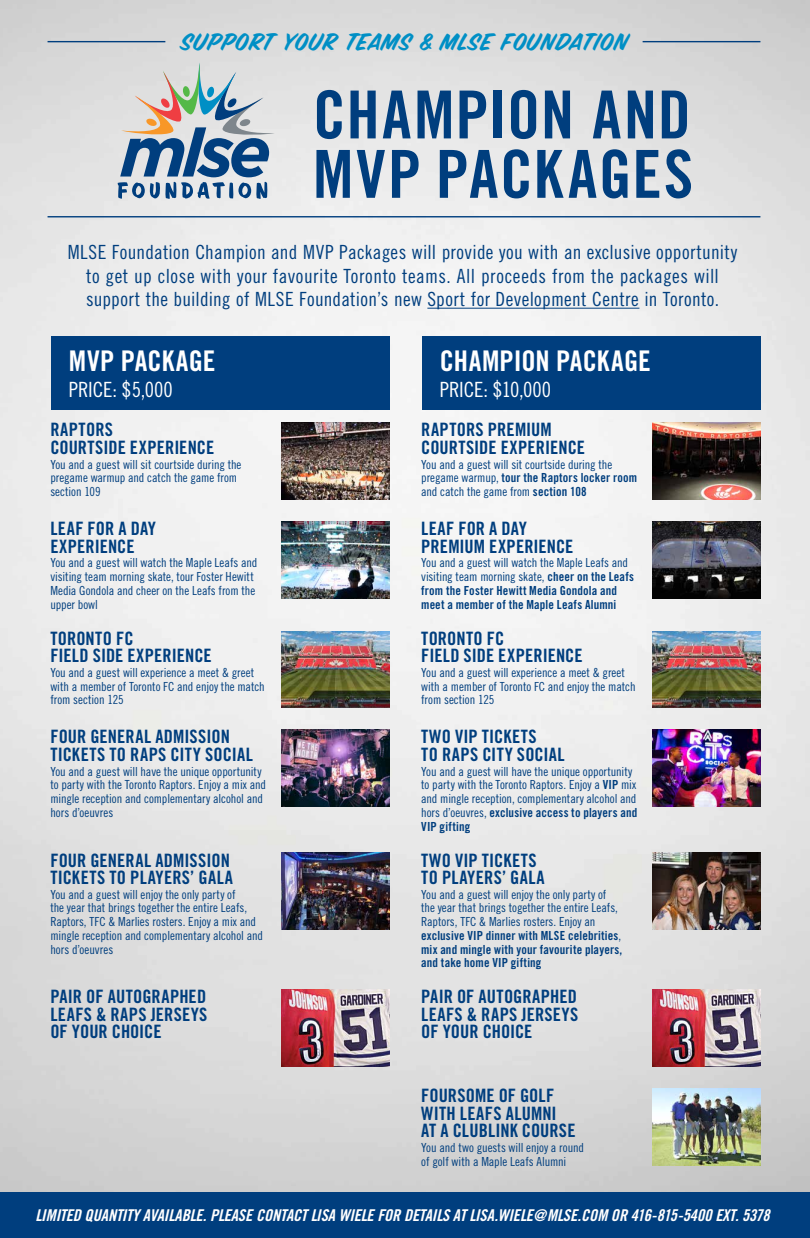
<style>
.page{position:relative;width:810px;height:1238px;background:#fff}
.page>*{position:absolute;margin:0;border:0;box-sizing:border-box;transform-origin:0 0}
.t1{font:66.25px/59.4px "Trade Gothic Bold Cond Twenty";letter-spacing:.02em;color:#003e7e}
.t2{font:28.5px "Trade Gothic Bold Cond Twenty";color:#fff}
.t3{font:26.5px "Sign Painter House Brush";letter-spacing:.025em;color:#008fc5}
.t4{font:21px "Trade Gothic Cond Eighteen";letter-spacing:-.005em;color:#fff}
.t5{font:19.5px/23.4px "Trade Gothic Cond Eighteen";letter-spacing:.02em;color:#003e7e;text-align:center}
.t6{font:18.38px/17.5px "Trade Gothic Bold Cond Twenty";letter-spacing:.01em;color:#003e7e}
.t7{font:16.25px "Trade Gothic Bold Cond Twenty Obl";letter-spacing:-.015em;color:#fff}
.t8{font:12.5px/13.8px "Trade Gothic Cond Eighteen";letter-spacing:-.005em;color:#003e7e}
.t9{font:12.5px/13.8px "Trade Gothic Bold Cond Twenty";letter-spacing:.01em;color:#003e7e}
.s1{font-family:"Trade Gothic Cond Eighteen"}
.s2{font-family:"Trade Gothic Bold Cond Twenty"}
</style>
<div class="page">
<img style="left:0;top:0;width:810px;height:1192px">
<div style="left:0;top:1192px;width:810px;height:46px;background:#003e7e"></div>
<svg style="left:118px;top:62px;width:157px;height:137px;background:#a5b3bf"></svg>
<hr style="left:427px;top:308px;width:212px;height:1px;background:#003e7e">
<hr style="left:48px;top:216px;width:712px;height:1px;background:#003e7e">
<hr style="left:48px;top:41px;width:117px;height:1px;background:#003e7e">
<hr style="left:643px;top:41px;width:117px;height:1px;background:#003e7e">
<div style="left:51px;top:336px;width:338px;height:73px;background:#003e7e"></div>
<img style="left:282px;top:423px;width:108px;height:76px">
<img style="left:282px;top:522px;width:108px;height:76px">
<img style="left:282px;top:631px;width:108px;height:76px">
<img style="left:652px;top:631px;width:108px;height:76px">
<img style="left:282px;top:989px;width:108px;height:77px">
<img style="left:652px;top:989px;width:108px;height:77px">
<img style="left:282px;top:853px;width:108px;height:76px">
<img style="left:282px;top:730px;width:108px;height:76px">
<div style="left:422px;top:336px;width:338px;height:73px;background:#003e7e"></div>
<img style="left:652px;top:1088px;width:108px;height:77px">
<img style="left:652px;top:423px;width:108px;height:76px">
<img style="left:652px;top:522px;width:108px;height:76px">
<img style="left:652px;top:853px;width:108px;height:76px">
<img style="left:652px;top:730px;width:108px;height:76px">
<h3 class="t3" style="left:181px;top:30px;width:448px">SUPPORT YOUR TEAMS &amp; MLSE FOUNDATION</h3>
<h1 class="t1" style="left:313px;top:85px;width:382px">CHAMPION AND<br>MVP PACKAGES</h1>
<p class="t5" style="left:68px;top:240px;width:671px">MLSE Foundation Champion and MVP Packages will provide you with an exclusive opportunity to get up close with your favourite Toronto teams. All proceeds from the packages will support the building of MLSE Foundation’s new Sport for Development Centre in Toronto.</p>
<h2 class="t2" style="left:69px;top:344px;width:148px">MVP PACKAGE</h2>
<h3 class="t4" style="left:69px;top:377px;width:105px">PRICE: $5,000</h3>
<h3 class="t6" style="left:50px;top:421px;width:165px">RAPTORS<br>COURTSIDE EXPERIENCE</h3>
<p class="t8" style="left:50px;top:457px;width:193px">You and a guest will sit courtside during the pregame warmup and catch the game from section 109</p>
<h3 class="t6" style="left:50px;top:520px;width:107px">LEAF FOR A DAY<br>EXPERIENCE</h3>
<p class="t8" style="left:50px;top:556px;width:209px">You and a guest will watch the Maple Leafs and visiting team morning skate, tour Foster Hewitt Media Gondola and cheer on the Leafs from the upper bowl</p>
<h3 class="t6" style="left:50px;top:629px;width:163px">TORONTO FC<br>FIELD SIDE EXPERIENCE</h3>
<p class="t8" style="left:50px;top:665px;width:216px">You and a guest will experience a meet &amp; greet with a member of Toronto FC and enjoy the match from section 125</p>
<h3 class="t6" style="left:50px;top:728px;width:204px">FOUR GENERAL ADMISSION<br>TICKETS TO RAPS CITY SOCIAL</h3>
<p class="t8" style="left:50px;top:764px;width:217px">You and a guest will have the unique opportunity to party with the Toronto Raptors. Enjoy a mix and mingle reception and complementary alcohol and hors d’oeuvres</p>
<h3 class="t6" style="left:50px;top:851px;width:184px">FOUR GENERAL ADMISSION<br>TICKETS TO PLAYERS’ GALA</h3>
<p class="t8" style="left:50px;top:887px;width:214px">You and a guest will enjoy the only party of<br>the year that brings together the entire Leafs, Raptors, TFC &amp; Marlies rosters. Enjoy a mix and mingle reception and complementary alcohol and hors d’oeuvres</p>
<h3 class="t6" style="left:50px;top:988px;width:158px;text-align:justify">PAIR OF AUTOGRAPHED LEAFS &amp; RAPS JERSEYS OF YOUR CHOICE</h3>
<h2 class="t2" style="left:440px;top:344px;width:212px">CHAMPION PACKAGE</h2>
<h3 class="t4" style="left:440px;top:377px;width:113px">PRICE: $10,000</h3>
<h3 class="t6" style="left:421px;top:421px;width:165px">RAPTORS PREMIUM<br>COURTSIDE EXPERIENCE</h3>
<p class="t8" style="left:421px;top:457px;width:193px">You and a guest will sit courtside during the</p>
<p class="t9" style="left:421px;top:471px;width:218px"><span class="s1">pregame warmup,</span> tour the Raptors locker room</p>
<p class="t8" style="left:421px;top:484px;width:167px">and catch the game from <span class="s2">section 108</span></p>
<h3 class="t6" style="left:421px;top:520px;width:154px">LEAF FOR A DAY<br>PREMIUM EXPERIENCE</h3>
<p class="t8" style="left:421px;top:556px;width:214px">You and a guest will watch the Maple Leafs and visiting team morning skate, <span class="s2">cheer on the Leafs</span></p>
<p class="t9" style="left:421px;top:583px;width:197px">from the Foster Hewitt Media Gondola and meet a member of the Maple Leafs Alumni</p>
<h3 class="t6" style="left:421px;top:629px;width:163px">TORONTO FC<br>FIELD SIDE EXPERIENCE</h3>
<p class="t8" style="left:421px;top:665px;width:216px">You and a guest will experience a meet &amp; greet with a member of Toronto FC and enjoy the match from section 125</p>
<h3 class="t6" style="left:421px;top:728px;width:145px">TWO VIP TICKETS<br>TO RAPS CITY SOCIAL</h3>
<p class="t8" style="left:421px;top:764px;width:217px">You and a guest will have the unique opportunity to party with the Toronto Raptors. Enjoy a <span class="s2">VIP</span> mix and mingle reception, complementary alcohol and</p>
<p class="t9" style="left:421px;top:805px;width:218px"><span class="s1">hors d’oeuvres,</span> exclusive access to players and<br>VIP gifting</p>
<h3 class="t6" style="left:421px;top:851px;width:125px">TWO VIP TICKETS<br>TO PLAYERS’ GALA</h3>
<p class="t8" style="left:421px;top:887px;width:198px">You and a guest will enjoy the only party of the year that brings together the entire Leafs,<br>Raptors, TFC &amp; Marlies rosters. Enjoy an</p>
<p class="t9" style="left:421px;top:928px;width:203px;text-align:justify">exclusive VIP dinner with MLSE celebrities<span class="s1">, </span>mix and mingle with your favourite players, and take home VIP gifting</p>
<h3 class="t6" style="left:421px;top:988px;width:158px;text-align:justify">PAIR OF AUTOGRAPHED LEAFS &amp; RAPS JERSEYS OF YOUR CHOICE</h3>
<h3 class="t6" style="left:421px;top:1086px;width:156px">FOURSOME OF GOLF<br>WITH LEAFS ALUMNI<br>AT A CLUBLINK COURSE</h3>
<p class="t8" style="left:421px;top:1140px;width:164px">You and two guests will enjoy a round of golf with a Maple Leafs Alumni</p>
<h3 class="t7" style="left:36px;top:1205px;width:735px">LIMITED QUANTITY AVAILABLE. PLEASE CONTACT LISA WIELE FOR DETAILS AT LISA.WIELE@MLSE.COM OR 416-815-5400 EXT. 5378</h3>
</div>
